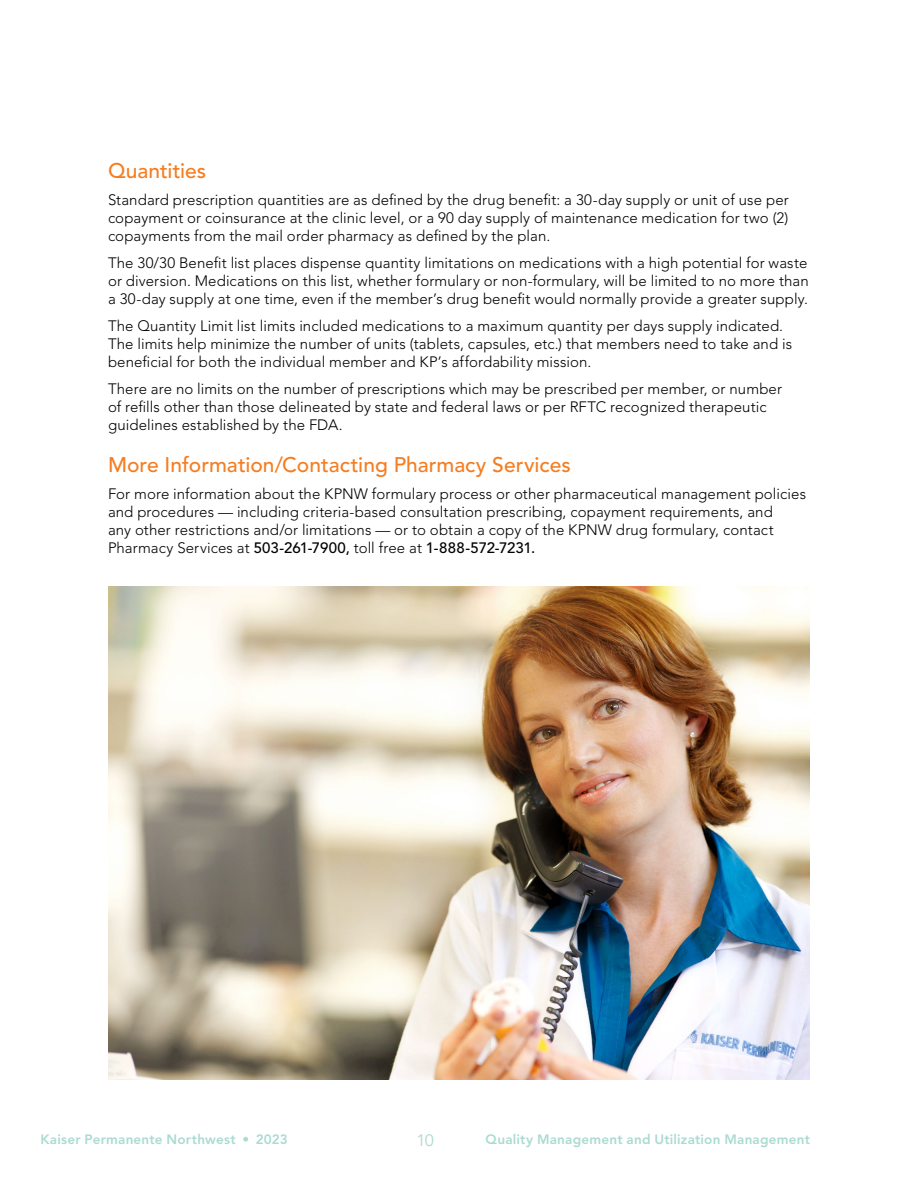
<style>
.page{position:relative;width:918px;height:1188px;background:#fff}
.page>*{position:absolute;margin:0;border:0;box-sizing:border-box;transform-origin:0 0}
.h2_color{font:500 21px "Avenir LT Std";color:#f57d20}
.t1{font:16.5px "Avenir LT Std";color:#aadbd0}
.body_10{font:300 15px/18px "Avenir LT Std";letter-spacing:.005em;color:#000}
.t2{font:800 13.5px "Avenir LT Std";letter-spacing:.015em;color:#aadbd0}
.s1{font-weight:500}
</style>
<div class="page">
<img style="left:108px;top:587px;width:702px;height:493px">
<h2 class="h2_color" style="left:108px;top:158px;width:100px">Quantities</h2>
<p class="body_10" style="left:108px;top:191px;width:682px;text-align:justify">Standard prescription quantities are as defined by the drug benefit: a 30-day supply or unit of use per copayment or coinsurance at the clinic level, or a 90 day supply of maintenance medication for two (2) copayments from the mail order pharmacy as defined by the plan.</p>
<p class="body_10" style="left:108px;top:254px;width:702px;text-align:justify">The 30/30 Benefit list places dispense quantity limitations on medications with a high potential for waste or diversion. Medications on this list, whether formulary or non-formulary, will be limited to no more than a 30-day supply at one time, even if the member’s drug benefit would normally provide a greater supply.</p>
<p class="body_10" style="left:108px;top:317px;width:686px">The Quantity Limit list limits included medications to a maximum quantity per days supply indicated.<br>The limits help minimize the number of units (tablets, capsules, etc.) that members need to take and is beneficial for both the individual member and KP’s affordability mission.</p>
<p class="body_10" style="left:108px;top:380px;width:676px">There are no limits on the number of prescriptions which may be prescribed per member, or number of refills other than those delineated by state and federal laws or per RFTC recognized therapeutic guidelines established by the FDA.</p>
<h2 class="h2_color" style="left:108px;top:452px;width:464px">More Information/Contacting Pharmacy Services</h2>
<p class="body_10" style="left:108px;top:485px;width:700px">For more information about the KPNW formulary process or other pharmaceutical management policies and procedures — including criteria-based consultation prescribing, copayment requirements, and<br>any other restrictions and/or limitations — or to obtain a copy of the KPNW drug formulary, contact Pharmacy Services at <span class="s1">503-261-7900,</span> toll free at <span class="s1">1-888-572-7231.</span></p>
<p class="t2" style="left:40px;top:1132px;width:249px">Kaiser Permanente Northwest • 2023</p>
<p class="t1" style="left:416px;top:1131px;width:19px">10</p>
<p class="t2" style="left:486px;top:1132px;width:326px">Quality Management and Utilization Management</p>
</div>
